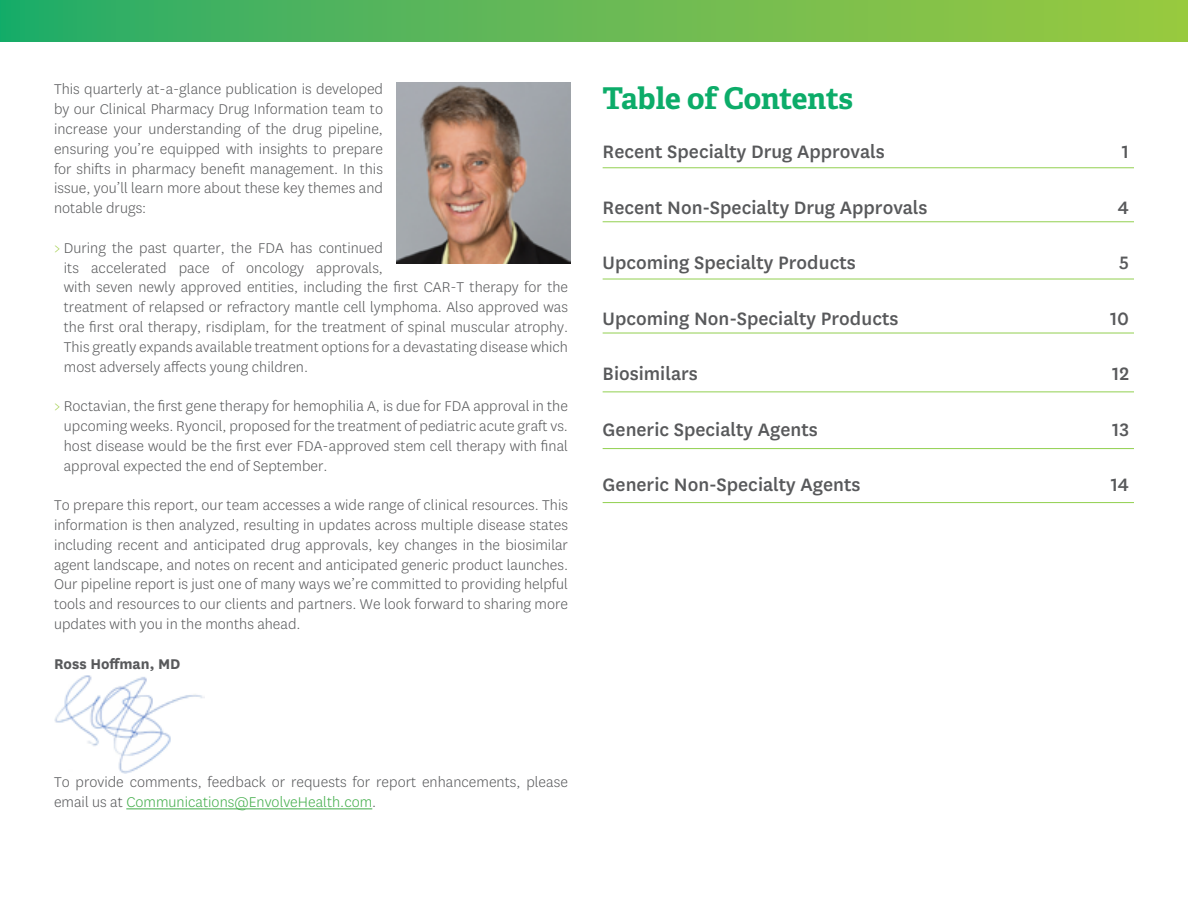
<style>
.page{position:relative;width:1188px;height:918px;background:#fff}
.page>*{position:absolute;margin:0;border:0;box-sizing:border-box;transform-origin:0 0}
.t1{font:700 30px "Adelle";letter-spacing:-.005em;color:#0cac69}
.t2{font:500 21px "Centene Sans";color:#58595b}
.t3{font:300 16.5px/19.8px "Centene Sans";color:#58595b;text-align:justify}
.t4{font:700 16.5px "Centene Sans";color:#58595b}
.s1{color:#9aca3d}
.s2{color:#41ad49}
</style>
<div class="page">
<svg style="left:0;top:0;width:1188px;height:41px;background:#63b954"></svg>
<hr style="left:603px;top:167px;width:531px;height:1px;background:#92d050">
<hr style="left:603px;top:448px;width:531px;height:1px;background:#92d050">
<hr style="left:603px;top:279px;width:531px;height:1px;background:#92d050">
<hr style="left:603px;top:221px;width:531px;height:1px;background:#92d050">
<hr style="left:603px;top:502px;width:531px;height:1px;background:#92d050">
<hr style="left:603px;top:333px;width:531px;height:1px;background:#92d050">
<hr style="left:603px;top:392px;width:531px;height:1px;background:#92d050">
<hr style="left:126px;top:808px;width:246px;height:1px;background:#41ad49">
<img style="left:397px;top:82px;width:173px;height:182px">
<img style="left:54px;top:675px;width:151px;height:99px">
<p class="t3" style="left:54px;top:80px;width:331px">This quarterly at-a-glance publication is developed by our Clinical Pharmacy Drug Information team to increase your understanding of the drug pipeline, ensuring you’re equipped with insights to prepare for shifts in pharmacy benefit management. In this issue, you’ll learn more about these key themes and notable drugs:</p>
<p class="t3" style="left:64px;top:238px;width:506px;text-align:left;text-indent:-10px"><span class="s1">&gt;</span> During the past quarter, the FDA has continued<br>its accelerated pace of oncology approvals,<br>with seven newly approved entities, including the first CAR-T therapy for the treatment of relapsed or refractory mantle cell lymphoma. Also approved was the first oral therapy, risdiplam, for the treatment of spinal muscular atrophy.<br>This greatly expands available treatment options for a devastating disease which most adversely affects young children.</p>
<p class="t3" style="left:64px;top:396px;width:506px;text-indent:-10px"><span class="s1">&gt;</span> Roctavian, the first gene therapy for hemophilia A, is due for FDA approval in the upcoming weeks. Ryoncil, proposed for the treatment of pediatric acute graft vs. host disease would be the first ever FDA-approved stem cell therapy with final approval expected the end of September.</p>
<p class="t3" style="left:54px;top:495px;width:516px">To prepare this report, our team accesses a wide range of clinical resources. This information is then analyzed, resulting in updates across multiple disease states including recent and anticipated drug approvals, key changes in the biosimilar agent landscape, and notes on recent and anticipated generic product launches.<br>Our pipeline report is just one of many ways we’re committed to providing helpful tools and resources to our clients and partners. We look forward to sharing more updates with you in the months ahead.</p>
<p class="t4" style="left:54px;top:654px;width:128px">Ross Hoffman, MD</p>
<p class="t1" style="left:603px;top:79px;width:252px">Table of Contents</p>
<p class="t2" style="left:603px;top:141px;width:284px">Recent Specialty Drug Approvals</p>
<p class="t2" style="left:1122px;top:141px;width:9px">1</p>
<p class="t2" style="left:603px;top:196px;width:327px">Recent Non-Specialty Drug Approvals</p>
<p class="t2" style="left:1118px;top:196px;width:13px">4</p>
<p class="t2" style="left:603px;top:252px;width:255px">Upcoming Specialty Products</p>
<p class="t2" style="left:1119px;top:252px;width:11px">5</p>
<p class="t2" style="left:603px;top:307px;width:297px">Upcoming Non-Specialty Products</p>
<p class="t2" style="left:1110px;top:307px;width:21px">10</p>
<p class="t2" style="left:603px;top:363px;width:97px">Biosimilars</p>
<p class="t2" style="left:1112px;top:363px;width:18px">12</p>
<p class="t2" style="left:603px;top:418px;width:217px">Generic Specialty Agents</p>
<p class="t2" style="left:1112px;top:418px;width:18px">13</p>
<p class="t2" style="left:603px;top:474px;width:259px">Generic Non-Specialty Agents</p>
<p class="t2" style="left:1111px;top:474px;width:20px">14</p>
<p class="t3" style="left:54px;top:773px;width:516px">To provide comments, feedback or requests for report enhancements, please email us at <span class="s2">Communications@EnvolveHealth.com</span>.</p>
</div>
